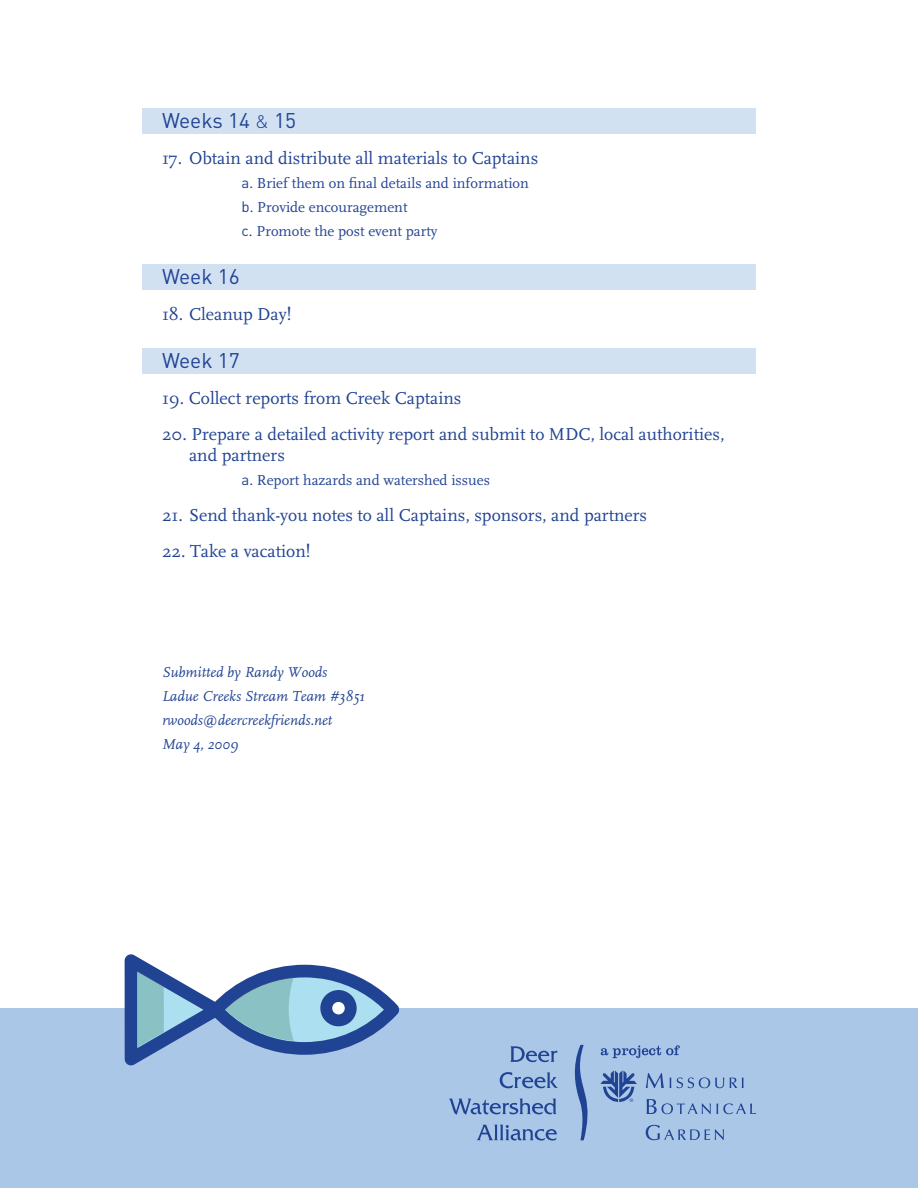
<style>
.page{position:relative;width:918px;height:1188px;background:#fff}
.page>*{position:absolute;margin:0;border:0;box-sizing:border-box;transform-origin:0 0}
.t1{font:21px "DIN";color:#214393}
.t2{font:18px/21px "FF Scala";color:#214393}
.t3{font:15px "FF Scala";color:#214393}
.t4{font:italic 15px "FF Scala";color:#214393}
.s1{font-weight:300;font-size:18px}
.s2{font-family:"DIN"}
</style>
<div class="page">
<div style="left:0;top:1008px;width:918px;height:180px;background:#abc7e8"></div>
<div style="left:143px;top:108px;width:613px;height:25px;background:#d2e1f2"></div>
<div style="left:143px;top:264px;width:613px;height:25px;background:#d2e1f2"></div>
<div style="left:143px;top:348px;width:613px;height:26px;background:#d2e1f2"></div>
<svg style="left:510px;top:1046px;width:47px;height:16px"></svg>
<svg style="left:500px;top:1072px;width:58px;height:16px"></svg>
<svg style="left:449px;top:1098px;width:107px;height:17px"></svg>
<svg style="left:477px;top:1124px;width:80px;height:17px"></svg>
<svg style="left:574px;top:1045px;width:14px;height:95px"></svg>
<svg style="left:600px;top:1070px;width:37px;height:32px"></svg>
<svg style="left:646px;top:1073px;width:18px;height:15px"></svg>
<svg style="left:677px;top:1077px;width:47px;height:11px"></svg>
<svg style="left:730px;top:1078px;width:14px;height:10px"></svg>
<svg style="left:647px;top:1099px;width:109px;height:15px"></svg>
<svg style="left:646px;top:1125px;width:78px;height:15px"></svg>
<svg style="left:601px;top:1045px;width:79px;height:13px"></svg>
<svg style="left:125px;top:954px;width:275px;height:112px"></svg>
<p class="t1" style="left:162px;top:107px;width:135px">Weeks 14 <span class="s1">&amp;</span> 15</p>
<p class="t2" style="left:162px;top:148px;width:378px">17. Obtain and distribute all materials to Captains</p>
<p class="t3" style="left:242px;top:175px;width:289px"><span class="s2">a</span>. Brief them on final details and information</p>
<p class="t3" style="left:242px;top:199px;width:168px"><span class="s2">b</span>. Provide encouragement</p>
<p class="t3" style="left:242px;top:223px;width:198px"><span class="s2">c</span>. Promote the post event party</p>
<p class="t1" style="left:162px;top:263px;width:79px">Week 16</p>
<p class="t2" style="left:162px;top:304px;width:131px">18. Cleanup Day!</p>
<p class="t1" style="left:162px;top:347px;width:79px">Week 17</p>
<p class="t2" style="left:162px;top:388px;width:301px">19. Collect reports from Creek Captains</p>
<p class="t2" style="left:189px;top:424px;width:537px;text-indent:-27px">20. Prepare a detailed activity report and submit to MDC, local authorities, and partners</p>
<p class="t3" style="left:242px;top:472px;width:250px"><span class="s2">a</span>. Report hazards and watershed issues</p>
<p class="t2" style="left:162px;top:505px;width:487px">21. Send thank-you notes to all Captains, sponsors, and partners</p>
<p class="t2" style="left:162px;top:541px;width:150px">22. Take a vacation!</p>
<p class="t4" style="left:162px;top:664px;width:166px">Submitted by Randy Woods</p>
<p class="t4" style="left:162px;top:688px;width:204px">Ladue Creeks Stream Team #3851</p>
<p class="t4" style="left:162px;top:712px;width:172px">rwoods@deercreekfriends.net</p>
<p class="t4" style="left:162px;top:736px;width:78px">May 4, 2009</p>
</div>
